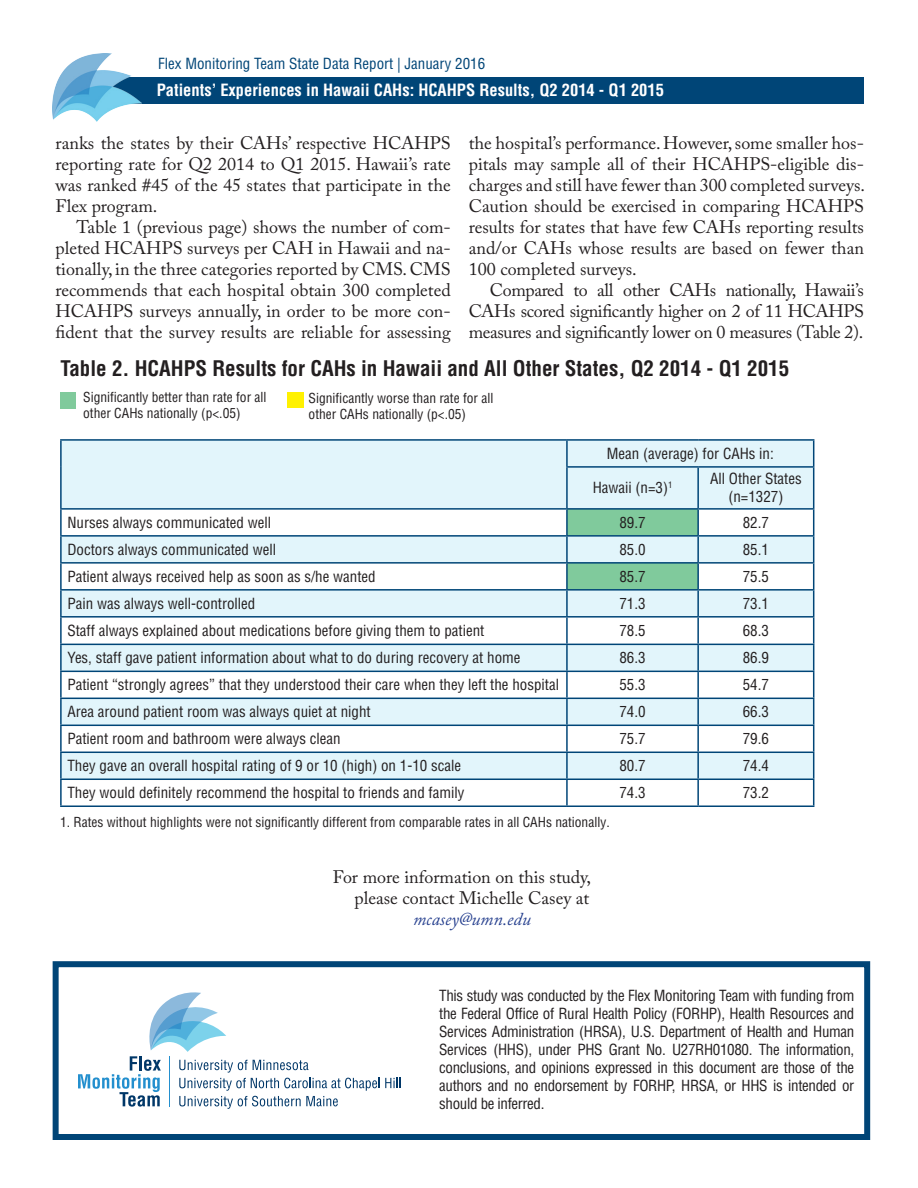
<style>
.page{position:relative;width:918px;height:1188px;background:#fff}
.page>*{position:absolute;margin:0;border:0;box-sizing:border-box;transform-origin:0 0}
.t1{font:700 condensed 21px "Helvetica LT Std";color:#231f20}
.t2{font:18px/21px "Adobe Caslon Pro";color:#231f20;text-align:justify}
.t3{font:italic 18px "Adobe Caslon Pro";color:#253f8e}
.t4{font:700 condensed 16.5px "Helvetica LT Std";color:#fff}
.t5{font:condensed 15px/18px "Helvetica LT Pro";color:#231f20;text-align:center}
.t6{font:condensed 15px "Helvetica LT Pro";color:#004577}
.t7{font:condensed 13.5px/16.2px "Helvetica LT Pro";color:#231f20}
</style>
<div class="page">
<div style="left:99px;top:77px;width:765px;height:27px;background:#004577"></div>
<img style="left:53px;top:53px;width:88px;height:69px">
<div style="left:287px;top:393px;width:16px;height:15px;background:#fff101"></div>
<div style="left:60px;top:393px;width:16px;height:16px;background:#80ca9c"></div>
<div style="left:62px;top:441px;width:751px;height:67px;background:#e2f5fb"></div>
<svg style="left:62px;top:537px;width:504px;height:242px;fill:#e2f5fb"></svg>
<hr style="left:567px;top:508px;width:131px;height:2px;background:#004577">
<hr style="left:566px;top:510px;width:2px;height:25px;background:#004577">
<hr style="left:698px;top:508px;width:116px;height:2px;background:#004577">
<hr style="left:566px;top:537px;width:2px;height:25px;background:#004577">
<hr style="left:566px;top:564px;width:2px;height:25px;background:#004577">
<hr style="left:566px;top:591px;width:2px;height:25px;background:#004577">
<hr style="left:566px;top:618px;width:2px;height:26px;background:#004577">
<hr style="left:566px;top:645px;width:2px;height:26px;background:#004577">
<hr style="left:566px;top:672px;width:2px;height:26px;background:#004577">
<hr style="left:566px;top:699px;width:2px;height:26px;background:#004577">
<hr style="left:566px;top:726px;width:2px;height:26px;background:#004577">
<hr style="left:566px;top:753px;width:2px;height:26px;background:#004577">
<hr style="left:566px;top:780px;width:2px;height:25px;background:#004577">
<svg style="left:567px;top:509px;width:247px;height:296px"></svg>
<hr style="left:567px;top:805px;width:131px;height:2px;background:#004577">
<hr style="left:698px;top:805px;width:116px;height:2px;background:#004577">
<hr style="left:60px;top:439px;width:507px;height:2px;background:#004577">
<hr style="left:567px;top:439px;width:131px;height:2px;background:#004577">
<hr style="left:698px;top:439px;width:116px;height:2px;background:#004577">
<hr style="left:60px;top:441px;width:2px;height:26px;background:#004577">
<hr style="left:60px;top:467px;width:2px;height:41px;background:#004577">
<hr style="left:566px;top:441px;width:2px;height:25px;background:#004577">
<svg style="left:813px;top:441px;width:1px;height:25px"></svg>
<hr style="left:566px;top:466px;width:132px;height:2px;background:#004577">
<hr style="left:566px;top:468px;width:2px;height:40px;background:#004577">
<hr style="left:698px;top:466px;width:116px;height:2px;background:#004577">
<hr style="left:697px;top:468px;width:2px;height:40px;background:#004577">
<hr style="left:813px;top:468px;width:1px;height:40px;background:#004577">
<hr style="left:60px;top:508px;width:507px;height:2px;background:#004577">
<hr style="left:60px;top:510px;width:2px;height:25px;background:#004577">
<hr style="left:60px;top:535px;width:507px;height:2px;background:#004577">
<hr style="left:60px;top:537px;width:2px;height:25px;background:#004577">
<hr style="left:60px;top:562px;width:507px;height:2px;background:#004577">
<hr style="left:60px;top:564px;width:2px;height:25px;background:#004577">
<hr style="left:60px;top:589px;width:507px;height:2px;background:#004577">
<hr style="left:60px;top:591px;width:2px;height:25px;background:#004577">
<hr style="left:60px;top:616px;width:507px;height:2px;background:#004577">
<hr style="left:60px;top:618px;width:2px;height:26px;background:#004577">
<hr style="left:60px;top:644px;width:507px;height:1px;background:#004577">
<hr style="left:60px;top:645px;width:2px;height:26px;background:#004577">
<hr style="left:60px;top:671px;width:507px;height:1px;background:#004577">
<hr style="left:60px;top:672px;width:2px;height:26px;background:#004577">
<hr style="left:60px;top:698px;width:507px;height:1px;background:#004577">
<hr style="left:60px;top:699px;width:2px;height:26px;background:#004577">
<hr style="left:60px;top:725px;width:507px;height:1px;background:#004577">
<hr style="left:60px;top:726px;width:2px;height:26px;background:#004577">
<hr style="left:60px;top:752px;width:507px;height:1px;background:#004577">
<hr style="left:60px;top:753px;width:2px;height:26px;background:#004577">
<hr style="left:60px;top:779px;width:507px;height:1px;background:#004577">
<hr style="left:60px;top:780px;width:2px;height:25px;background:#004577">
<hr style="left:60px;top:805px;width:507px;height:2px;background:#004577">
<div style="left:53px;top:961px;width:817px;height:179px;background:#fff;border:6px solid #004577"></div>
<svg style="left:78px;top:992px;width:323px;height:117px"></svg>
<p class="t6" style="left:158px;top:54px;width:328px">Flex Monitoring Team State Data Report | January 2016</p>
<p class="t4" style="left:157px;top:80px;width:509px">Patients’ Experiences in Hawaii CAHs: HCAHPS Results, Q2 2014 - Q1 2015</p>
<p class="t2" style="left:56px;top:132px;width:397px">ranks the states by their CAHs’ respective HCAHPS reporting rate for Q2 2014 to Q1 2015. Hawaii’s rate was ranked #45 of the 45 states that participate in the Flex program.</p>
<p class="t2" style="left:56px;top:216px;width:397px;text-indent:21px">Table 1 (previous page) shows the number of com&shy;pleted HCAHPS surveys per CAH in Hawaii and na&shy;tionally, in the three categories reported by CMS. CMS recommends that each hospital obtain 300 completed HCAHPS surveys annually, in order to be more con&shy;fident that the survey results are reliable for assessing</p>
<p class="t2" style="left:469px;top:132px;width:398px">the hospital’s performance. However, some smaller hos&shy;pitals may sample all of their HCAHPS-eligible dis&shy;charges and still have fewer than 300 completed surveys.<br>Caution should be exercised in comparing HCAHPS results for states that have few CAHs reporting results and/or CAHs whose results are based on fewer than 100 completed surveys.</p>
<p class="t2" style="left:469px;top:279px;width:397px;text-indent:21px">Compared to all other CAHs nationally, Hawaii’s CAHs scored significantly higher on 2 of 11 HCAHPS measures and significantly lower on 0 measures (Table 2).</p>
<p class="t1" style="left:60px;top:355px;width:730px">Table 2. HCAHPS Results for CAHs in Hawaii and All Other States, Q2 2014 - Q1 2015</p>
<p class="t7" style="left:83px;top:389px;width:185px">Significantly better than rate for all other CAHs nationally (p&lt;.05)</p>
<p class="t7" style="left:309px;top:390px;width:186px">Significantly worse than rate for all other CAHs nationally (p&lt;.05)</p>
<p class="t5" style="left:607px;top:444px;width:169px">Mean (average) for CAHs in:</p>
<p class="t5" style="left:593px;top:479px;width:81px">Hawaii (n=3)<sup>1</sup></p>
<p class="t5" style="left:710px;top:470px;width:93px">All Other States (n=1327)</p>
<p class="t5" style="left:67px;top:513px;width:205px">Nurses always communicated well</p>
<p class="t5" style="left:619px;top:513px;width:28px">89.7</p>
<p class="t5" style="left:743px;top:513px;width:28px">82.7</p>
<p class="t5" style="left:67px;top:540px;width:210px">Doctors always communicated well</p>
<p class="t5" style="left:619px;top:540px;width:28px">85.0</p>
<p class="t5" style="left:743px;top:540px;width:28px">85.1</p>
<p class="t5" style="left:67px;top:567px;width:310px">Patient always received help as soon as s/he wanted</p>
<p class="t5" style="left:619px;top:567px;width:28px">85.7</p>
<p class="t5" style="left:743px;top:567px;width:28px">75.5</p>
<p class="t5" style="left:67px;top:594px;width:189px">Pain was always well-controlled</p>
<p class="t5" style="left:619px;top:594px;width:28px">71.3</p>
<p class="t5" style="left:743px;top:594px;width:28px">73.1</p>
<p class="t5" style="left:67px;top:621px;width:418px">Staff always explained about medications before giving them to patient</p>
<p class="t5" style="left:619px;top:621px;width:28px">78.5</p>
<p class="t5" style="left:743px;top:621px;width:28px">68.3</p>
<p class="t5" style="left:67px;top:649px;width:455px">Yes, staff gave patient information about what to do during recovery at home</p>
<p class="t5" style="left:619px;top:649px;width:28px">86.3</p>
<p class="t5" style="left:743px;top:649px;width:28px">86.9</p>
<p class="t5" style="left:67px;top:676px;width:493px">Patient “strongly agrees” that they understood their care when they left the hospital</p>
<p class="t5" style="left:619px;top:676px;width:28px">55.3</p>
<p class="t5" style="left:743px;top:676px;width:28px">54.7</p>
<p class="t5" style="left:67px;top:703px;width:305px">Area around patient room was always quiet at night</p>
<p class="t5" style="left:619px;top:703px;width:28px">74.0</p>
<p class="t5" style="left:743px;top:703px;width:28px">66.3</p>
<p class="t5" style="left:67px;top:730px;width:275px">Patient room and bathroom were always clean</p>
<p class="t5" style="left:619px;top:730px;width:28px">75.7</p>
<p class="t5" style="left:743px;top:730px;width:28px">79.6</p>
<p class="t5" style="left:67px;top:757px;width:395px">They gave an overall hospital rating of 9 or 10 (high) on 1-10 scale</p>
<p class="t5" style="left:619px;top:757px;width:28px">80.7</p>
<p class="t5" style="left:743px;top:757px;width:28px">74.4</p>
<p class="t5" style="left:67px;top:784px;width:398px">They would definitely recommend the hospital to friends and family</p>
<p class="t5" style="left:619px;top:784px;width:28px">74.3</p>
<p class="t5" style="left:743px;top:784px;width:28px">73.2</p>
<p class="t7" style="left:60px;top:814px;width:551px">1. Rates without highlights were not significantly different from comparable rates in all CAHs nationally.</p>
<p class="t2" style="left:333px;top:867px;width:260px">For more information on this study,</p>
<p class="t2" style="left:355px;top:888px;width:236px">please contact Michelle Casey at</p>
<p class="t3" style="left:413px;top:909px;width:119px">mcasey@umn.edu</p>
<p class="t5" style="left:439px;top:986px;width:417px;text-align:justify">This study was conducted by the Flex Monitoring Team with funding from the Federal Office of Rural Health Policy (FORHP), Health Resources and Services Administration (HRSA), U.S. Department of Health and Human Services (HHS), under PHS Grant No. U27RH01080. The information, conclusions, and opinions expressed in this document are those of the authors and no endorsement by FORHP, HRSA, or HHS is intended or should be inferred.</p>
</div>
